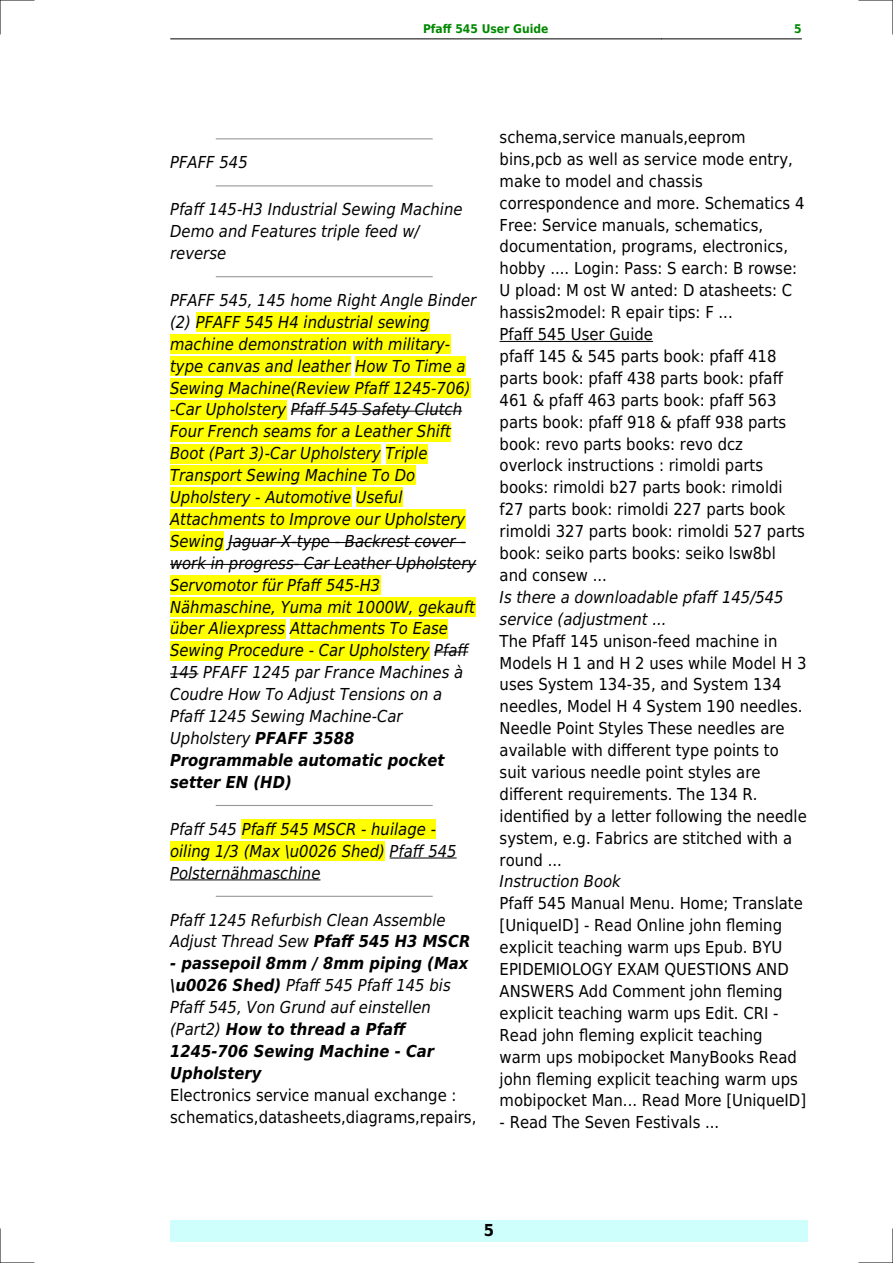
<style>
.page{position:relative;width:893px;height:1263px;background:#fff}
.page>*{position:absolute;margin:0;border:0;box-sizing:border-box;transform-origin:0 0}
.t1{font:16.5px/21.9px "DejaVu Sans Condensed";color:#000}
.t2{font:italic 16.5px/21.9px "DejaVu Sans Condensed";color:#000}
.t3{font:italic 700 16.5px/21.9px "DejaVu Sans Condensed";color:#000}
.t4{font:700 16.5px "DejaVu Sans Condensed";color:#000}
.t5{font:700 12px "DejaVu Sans Condensed";color:#080}
.s1{font-weight:700}
.s2{font-weight:400}
</style>
<div class="page">
<hr style="left:170px;top:39px;width:140px;height:1px;background:#000">
<hr style="left:311px;top:39px;width:350px;height:1px;background:#000">
<hr style="left:661px;top:39px;width:140px;height:1px;background:#000">
<div style="left:170px;top:1220px;width:638px;height:22px;background:#cffffc"></div>
<hr style="left:216px;top:138px;width:216px;height:1px;background:#999">
<hr style="left:216px;top:185px;width:216px;height:1px;background:#999">
<hr style="left:216px;top:276px;width:216px;height:1px;background:#999">
<div style="left:196px;top:312px;width:234px;height:20px;background:#ff0"></div>
<div style="left:170px;top:334px;width:280px;height:20px;background:#ff0"></div>
<div style="left:170px;top:356px;width:180px;height:19px;background:#ff0"></div>
<div style="left:355px;top:356px;width:111px;height:19px;background:#ff0"></div>
<div style="left:170px;top:378px;width:301px;height:19px;background:#ff0"></div>
<div style="left:170px;top:400px;width:116px;height:19px;background:#ff0"></div>
<hr style="left:291px;top:411px;width:171px;height:1px;background:#000">
<div style="left:170px;top:422px;width:281px;height:19px;background:#ff0"></div>
<div style="left:170px;top:444px;width:211px;height:19px;background:#ff0"></div>
<div style="left:386px;top:444px;width:41px;height:19px;background:#ff0"></div>
<div style="left:170px;top:466px;width:245px;height:19px;background:#ff0"></div>
<div style="left:170px;top:488px;width:181px;height:19px;background:#ff0"></div>
<div style="left:356px;top:488px;width:46px;height:19px;background:#ff0"></div>
<div style="left:170px;top:510px;width:295px;height:19px;background:#ff0"></div>
<div style="left:170px;top:531px;width:54px;height:20px;background:#ff0"></div>
<hr style="left:228px;top:542px;width:238px;height:1px;background:#000">
<hr style="left:170px;top:564px;width:306px;height:1px;background:#000">
<div style="left:170px;top:575px;width:210px;height:19px;background:#ff0"></div>
<div style="left:170px;top:597px;width:305px;height:19px;background:#ff0"></div>
<div style="left:170px;top:619px;width:115px;height:19px;background:#ff0"></div>
<div style="left:290px;top:619px;width:158px;height:19px;background:#ff0"></div>
<div style="left:170px;top:641px;width:260px;height:19px;background:#ff0"></div>
<hr style="left:434px;top:652px;width:34px;height:1px;background:#000">
<svg style="left:170px;top:673px;width:28px;height:1px"></svg>
<hr style="left:216px;top:805px;width:216px;height:1px;background:#999">
<div style="left:242px;top:819px;width:194px;height:19px;background:#ff0"></div>
<div style="left:170px;top:841px;width:215px;height:19px;background:#ff0"></div>
<hr style="left:390px;top:858px;width:67px;height:1px;background:#000">
<hr style="left:170px;top:879px;width:150px;height:1px;background:#000">
<hr style="left:216px;top:896px;width:216px;height:1px;background:#999">
<hr style="left:500px;top:341px;width:153px;height:1px;background:#000">
<hr style="left:0;top:0;width:34px;height:1px;background:#000">
<hr style="left:859px;top:0;width:34px;height:1px;background:#000">
<hr style="left:0;top:1262px;width:34px;height:1px;background:#000">
<hr style="left:859px;top:1262px;width:34px;height:1px;background:#000">
<hr style="left:0;top:0;width:1px;height:34px;background:#000">
<hr style="left:0;top:1229px;width:1px;height:34px;background:#000">
<hr style="left:892px;top:0;width:1px;height:34px;background:#000">
<hr style="left:892px;top:1229px;width:1px;height:34px;background:#000">
<p class="t5" style="left:423px;top:21px;width:127px">Pfaff 545 User Guide</p>
<p class="t5" style="left:794px;top:21px;width:9px">5</p>
<p class="t2" style="left:170px;top:151px;width:79px">PFAFF 545</p>
<p class="t2" style="left:170px;top:198px;width:294px">Pfaff 145-H3 Industrial Sewing Machine<br>Demo and Features triple feed w/ reverse</p>
<p class="t2" style="left:170px;top:289px;width:308px">PFAFF 545, 145 home Right Angle Binder (2) PFAFF 545 H4 industrial sewing machine demonstration with military&shy;type canvas and leather How To Time a Sewing Machine(Review Pfaff 1245-706) -Car Upholstery Pfaff 545 Safety Clutch Four French seams for a Leather Shift Boot (Part 3)-Car Upholstery Triple Transport Sewing Machine To Do Upholstery - Automotive Useful Attachments to Improve our Upholstery Sewing Jaguar-X-type - Backrest cover - work in progress- Car Leather Upholstery Servomotor für Pfaff 545-H3<br>Nähmaschine, Yuma mit 1000W, gekauft über Aliexpress Attachments To Ease Sewing Procedure - Car Upholstery Pfaff 145 PFAFF 1245 par France Machines à Coudre How To Adjust Tensions on a Pfaff 1245 Sewing Machine-Car Upholstery <span class="s1">PFAFF 3588<br>Programmable automatic pocket setter EN (HD)</span></p>
<p class="t2" style="left:170px;top:818px;width:288px">Pfaff 545 Pfaff 545 MSCR - huilage - oiling 1/3 (Max \u0026 Shed) Pfaff 545<br>Polsternähmaschine</p>
<p class="t2" style="left:170px;top:909px;width:302px">Pfaff 1245 Refurbish Clean Assemble<br>Adjust Thread Sew <span class="s1">Pfaff 545 H3 MSCR</span></p>
<p class="t3" style="left:170px;top:953px;width:300px">- passepoil 8mm / 8mm piping (Max \u0026 Shed) <span class="s2">Pfaff 545 Pfaff 145 bis<br>Pfaff 545, Von Grund auf einstellen (Part2)</span> How to thread a Pfaff<br>1245-706 Sewing Machine - Car<br>Upholstery</p>
<p class="t1" style="left:170px;top:1084px;width:308px">Electronics service manual exchange : schematics,datasheets,diagrams,repairs,</p>
<p class="t1" style="left:500px;top:126px;width:307px">schema,service manuals,eeprom bins,pcb as well as service mode entry, make to model and chassis correspondence and more. Schematics 4<br>Free: Service manuals, schematics, documentation, programs, electronics, hobby .... Login: Pass: S earch: B rowse:<br>U pload: M ost W anted: D atasheets: C hassis2model: R epair tips: F ...<br>Pfaff 545 User Guide<br>pfaff 145 &amp; 545 parts book: pfaff 418 parts book: pfaff 438 parts book: pfaff 461 &amp; pfaff 463 parts book: pfaff 563 parts book: pfaff 918 &amp; pfaff 938 parts book: revo parts books: revo dcz overlock instructions : rimoldi parts books: rimoldi b27 parts book: rimoldi f27 parts book: rimoldi 227 parts book rimoldi 327 parts book: rimoldi 527 parts book: seiko parts books: seiko lsw8bl and consew ...</p>
<p class="t2" style="left:500px;top:586px;width:286px">Is there a downloadable pfaff 145/545 service (adjustment ...</p>
<p class="t1" style="left:500px;top:630px;width:309px">The Pfaff 145 unison-feed machine in Models H 1 and H 2 uses while Model H 3 uses System 134-35, and System 134 needles, Model H 4 System 190 needles.<br>Needle Point Styles These needles are available with different type points to suit various needle point styles are different requirements. The 134 R. identified by a letter following the needle system, e.g. Fabrics are stitched with a round ...</p>
<p class="t2" style="left:500px;top:871px;width:123px">Instruction Book</p>
<p class="t1" style="left:500px;top:893px;width:308px">Pfaff 545 Manual Menu. Home; Translate [UniqueID] - Read Online john fleming explicit teaching warm ups Epub. BYU EPIDEMIOLOGY EXAM QUESTIONS AND ANSWERS Add Comment john fleming explicit teaching warm ups Edit. CRI - Read john fleming explicit teaching warm ups mobipocket ManyBooks Read john fleming explicit teaching warm ups mobipocket Man... Read More [UniqueID]</p>
<p class="t1" style="left:500px;top:1112px;width:221px">- Read The Seven Festivals ...</p>
<p class="t4" style="left:484px;top:1221px;width:12px">5</p>
</div>
